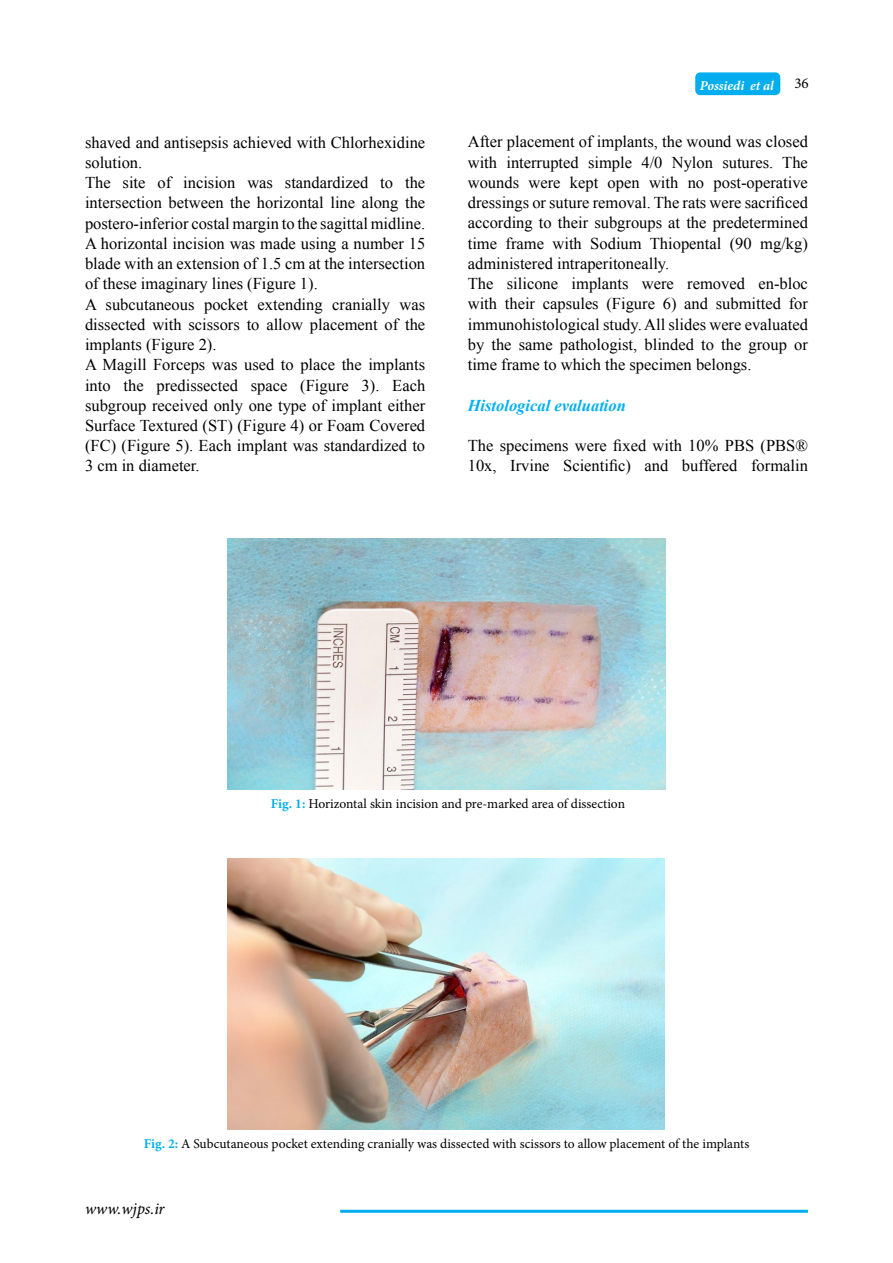
<style>
.page{position:relative;width:893px;height:1263px;background:#fff}
.page>*{position:absolute;margin:0;border:0;box-sizing:border-box;transform-origin:0 0}
.t1{font:16.5px/20.2px "Times New Roman";color:#000}
.t2{font:italic 700 16.5px "Times New Roman";color:#00b0f0}
.t3{font:italic 16.5px "Minion Pro";letter-spacing:.005em;color:#000}
.t4{font:15px "Minion Pro";color:#000}
.t5{font:13.5px "Minion Pro";color:#000}
.t6{font:italic 700 13.5px "Minion Pro";letter-spacing:-.005em;color:#fff}
.s1{font-weight:700;color:#00b0f0}
</style>
<div class="page">
<div style="left:696px;top:73px;width:83px;height:21px;background:#00aeef;border-radius:4px"></div>
<div style="left:695px;top:72px;width:85px;height:23px;border:2px solid #00aeef;border-radius:4px"></div>
<hr style="left:340px;top:1210px;width:468px;height:3px;background:#00aeef">
<img style="left:227px;top:538px;width:438px;height:252px">
<img style="left:227px;top:859px;width:438px;height:270px">
<p class="t6" style="left:700px;top:76px;width:76px">Possiedi et al</p>
<p class="t4" style="left:794px;top:74px;width:16px">36</p>
<p class="t1" style="left:85px;top:132px;width:342px">shaved and antisepsis achieved with Chlorhexidine solution.<br>The site of incision was standardized to the intersection between the horizontal line along the postero-inferior costal margin to the sagittal midline.<br>A horizontal incision was made using a number 15 blade with an extension of 1.5 cm at the intersection of these imaginary lines (Figure 1).<br>A subcutaneous pocket extending cranially was dissected with scissors to allow placement of the implants (Figure 2).<br>A Magill Forceps was used to place the implants into the predissected space (Figure 3). Each subgroup received only one type of implant either Surface Textured (ST) (Figure 4) or Foam Covered (FC) (Figure 5). Each implant was standardized to 3 cm in diameter.</p>
<p class="t1" style="left:468px;top:132px;width:342px">After placement of implants, the wound was closed with interrupted simple 4/0 Nylon sutures. The wounds were kept open with no post-operative dressings or suture removal. The rats were sacrificed according to their subgroups at the predetermined time frame with Sodium Thiopental (90 mg/kg) administered intraperitoneally.<br>The silicone implants were removed en-bloc with their capsules (Figure 6) and submitted for immunohistological study. All slides were evaluated by the same pathologist, blinded to the group or time frame to which the specimen belongs.</p>
<p class="t2" style="left:468px;top:394px;width:160px">Histological evaluation</p>
<p class="t1" style="left:468px;top:435px;width:342px">The specimens were fixed with 10% PBS (PBS®<br>10x, Irvine Scientific) and buffered formalin</p>
<p class="t5" style="left:271px;top:794px;width:356px"><span class="s1">Fig. 1:</span> Horizontal skin incision and pre-marked area of dissection</p>
<p class="t5" style="left:144px;top:1135px;width:607px"><span class="s1">Fig. 2:</span> A Subcutaneous pocket extending cranially was dissected with scissors to allow placement of the implants</p>
<p class="t3" style="left:85px;top:1198px;width:81px">www.wjps.ir</p>
</div>
